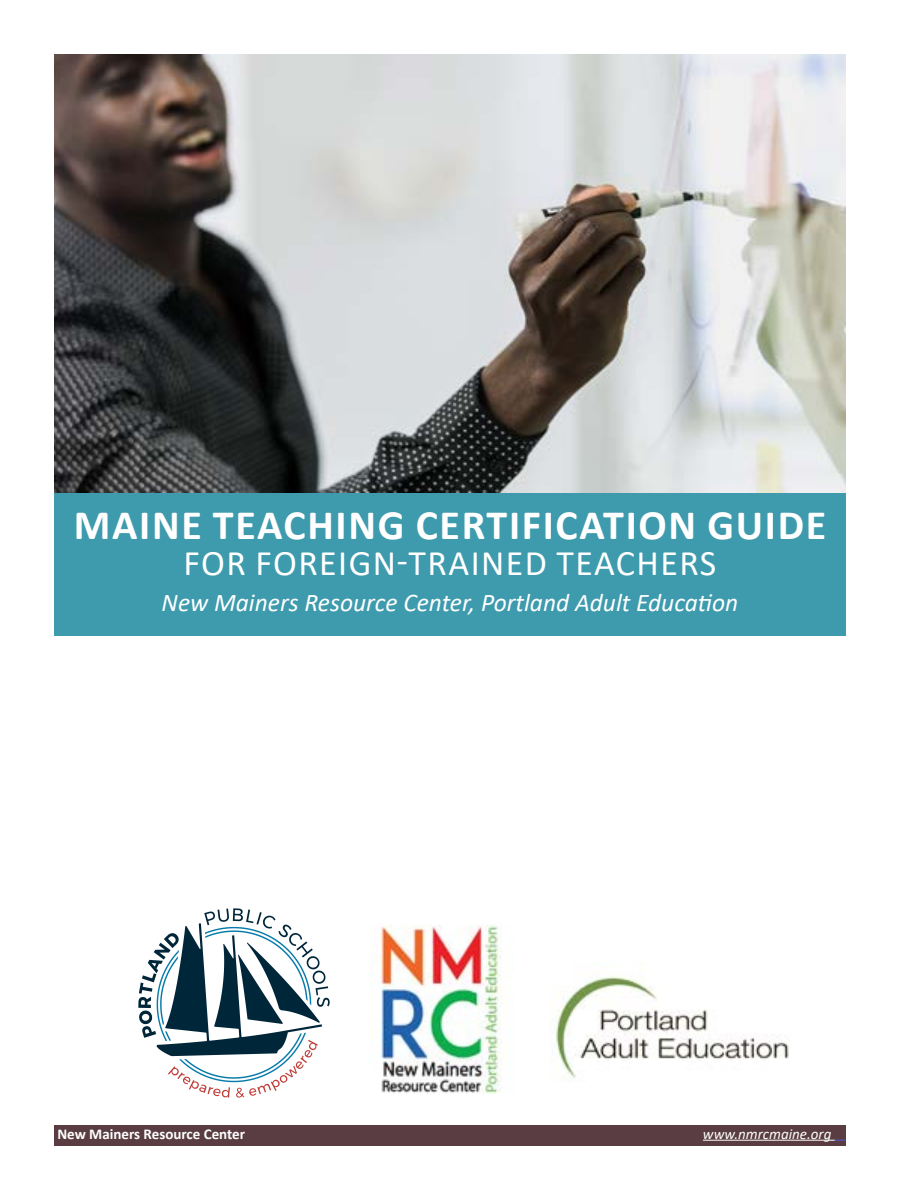
<style>
.page{position:relative;width:900px;height:1200px;background:#fff}
.page>*{position:absolute;margin:0;border:0;box-sizing:border-box;transform-origin:0 0}
.t1{font:700 42px "Calibri";letter-spacing:.04em;color:#fff}
.t2{font:36px "Calibri";letter-spacing:.04em;color:#fff}
.t3{font:italic 25.5px "Calibri";color:#fff}
.t4{font:700 15px "Calibri";color:#fff}
.t5{font:italic 15px "Calibri";color:#fff}
</style>
<div class="page">
<div style="left:54px;top:54px;width:792px;height:582px;background:#3e9bad"></div>
<img style="left:54px;top:54px;width:792px;height:439px">
<div style="left:54px;top:1125px;width:792px;height:21px;background:#5a3d43"></div>
<hr style="left:703px;top:1140px;width:132px;height:1px;background:#fff">
<img style="left:380px;top:925px;width:122px;height:169px">
<img style="left:555px;top:976px;width:235px;height:103px">
<img style="left:138px;top:908px;width:192px;height:190px">
<h1 class="t1" style="left:74px;top:495px;width:754px">MAINE TEACHING CERTIFICATION GUIDE</h1>
<h2 class="t2" style="left:184px;top:538px;width:534px">FOR FOREIGN-TRAINED TEACHERS</h2>
<p class="t3" style="left:162px;top:584px;width:578px">New Mainers Resource Center, Portland Adult Education</p>
<p class="t4" style="left:57px;top:1123px;width:189px">New Mainers Resource Center</p>
<p class="t5" style="left:703px;top:1123px;width:130px">www.nmrcmaine.org</p>
</div>
